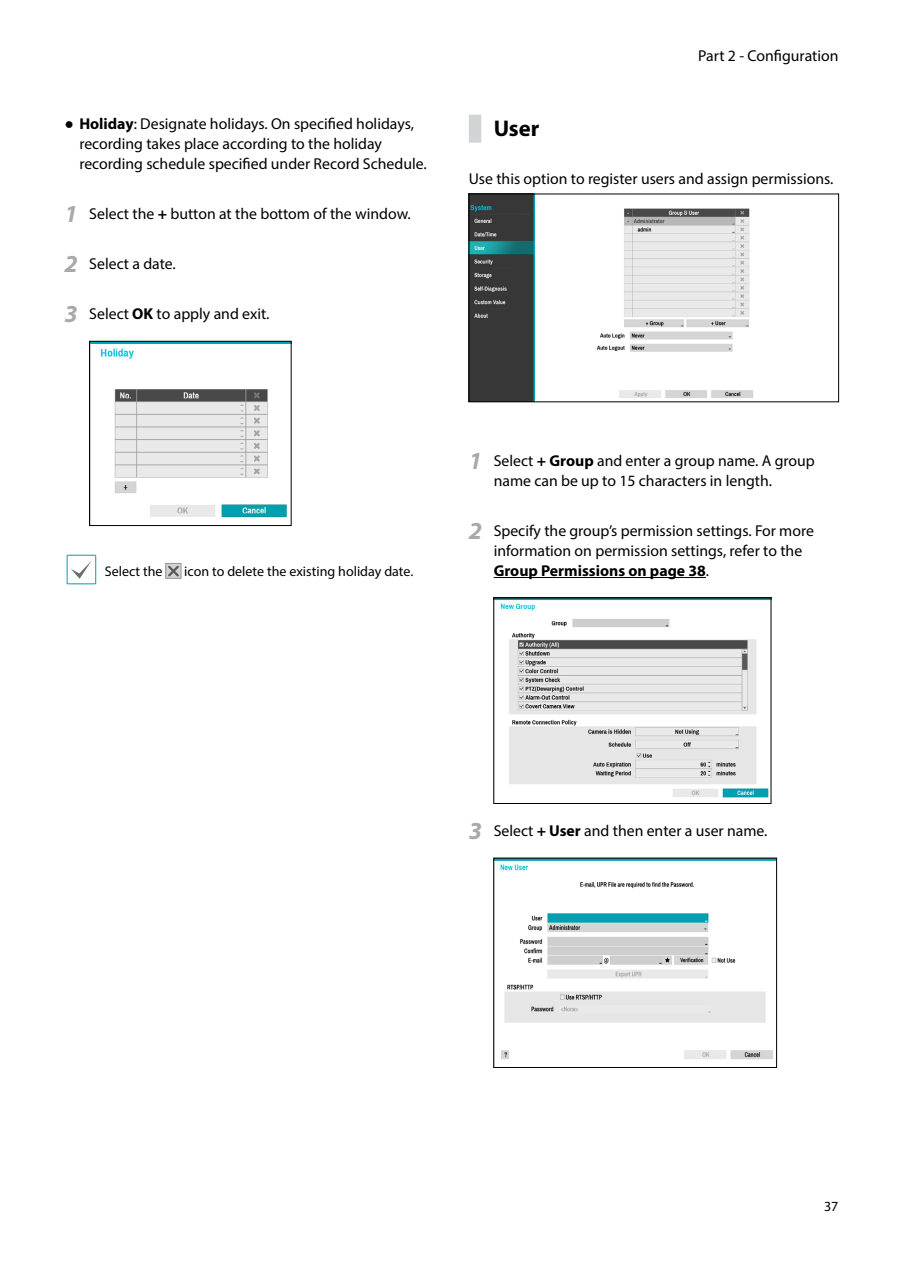
<style>
.page{position:relative;width:903px;height:1275px;background:#fff}
.page>*{position:absolute;margin:0;border:0;box-sizing:border-box;transform-origin:0 0}
.t1{font:700 22.75px "Myriad Pro";color:#000}
.t2{font:15.75px/20.1px "Myriad Pro";color:#000}
.t3{font:14px "Myriad Pro";color:#000}
.s1{font-family:"Arial"}
.s2{font-weight:700}
.s3{font-weight:700;font-style:italic;font-size:24.5px;color:#a7a9ac}
</style>
<div class="page">
<img style="left:91px;top:343px;width:198px;height:175px">
<div style="left:89px;top:341px;width:202px;height:185px;border:1px solid #000"></div>
<div style="left:67px;top:555px;width:29px;height:29px;border:1px solid #00a0af"></div>
<svg style="left:71px;top:561px;width:21px;height:18px"></svg>
<svg style="left:168px;top:566px;width:11px;height:11px"></svg>
<div style="left:166px;top:563px;width:15px;height:16px;border:1px solid #939598"></div>
<div style="left:469px;top:115px;width:12px;height:28px;background:#d1d3d4"></div>
<hr style="left:494px;top:577px;width:212px;height:1px;background:#000">
<img style="left:471px;top:196px;width:282px;height:204px">
<div style="left:469px;top:194px;width:370px;height:208px;border:1px solid #000"></div>
<img style="left:496px;top:600px;width:273px;height:198px">
<img style="left:496px;top:860px;width:279px;height:199px">
<div style="left:494px;top:858px;width:283px;height:210px;border:1px solid #000"></div>
<p class="t2" style="left:79px;top:114px;width:349px;text-indent:-15px"><span class="s1">●</span> <span class="s2">Holiday</span>: Designate holidays. On specified holidays, recording takes place according to the holiday recording schedule specified under Record Schedule.</p>
<p class="t2" style="left:64px;top:204px;width:348px"><span class="s3">1</span> Select the <span class="s2">+</span> button at the bottom of the window.</p>
<p class="t2" style="left:64px;top:254px;width:113px"><span class="s3">2</span> Select a date.</p>
<p class="t2" style="left:64px;top:304px;width:207px"><span class="s3">3</span> Select <span class="s2">OK</span> to apply and exit.</p>
<p class="t2" style="left:698px;top:46px;width:142px">Part 2 - Configuration</p>
<h1 class="t1" style="left:494px;top:114px;width:47px">User</h1>
<p class="t2" style="left:469px;top:169px;width:366px">Use this option to register users and assign permissions.</p>
<p class="t3" style="left:105px;top:562px;width:59px">Select the</p>
<p class="t3" style="left:184px;top:562px;width:230px">icon to delete the existing holiday date.</p>
<p class="t2" style="left:494px;top:450px;width:323px;text-indent:-25px"><span class="s3">1</span> Select <span class="s2">+ Group</span> and enter a group name. A group name can be up to 15 characters in length.</p>
<p class="t2" style="left:494px;top:520px;width:322px;text-indent:-25px"><span class="s3">2</span> Specify the group’s permission settings. For more information on permission settings, refer to the<br><span class="s2">Group Permissions on page 38</span>.</p>
<p class="t2" style="left:469px;top:820px;width:300px"><span class="s3">3</span> Select <span class="s2">+ User</span> and then enter a user name.</p>
<p class="t3" style="left:824px;top:1198px;width:16px">37</p>
</div>
